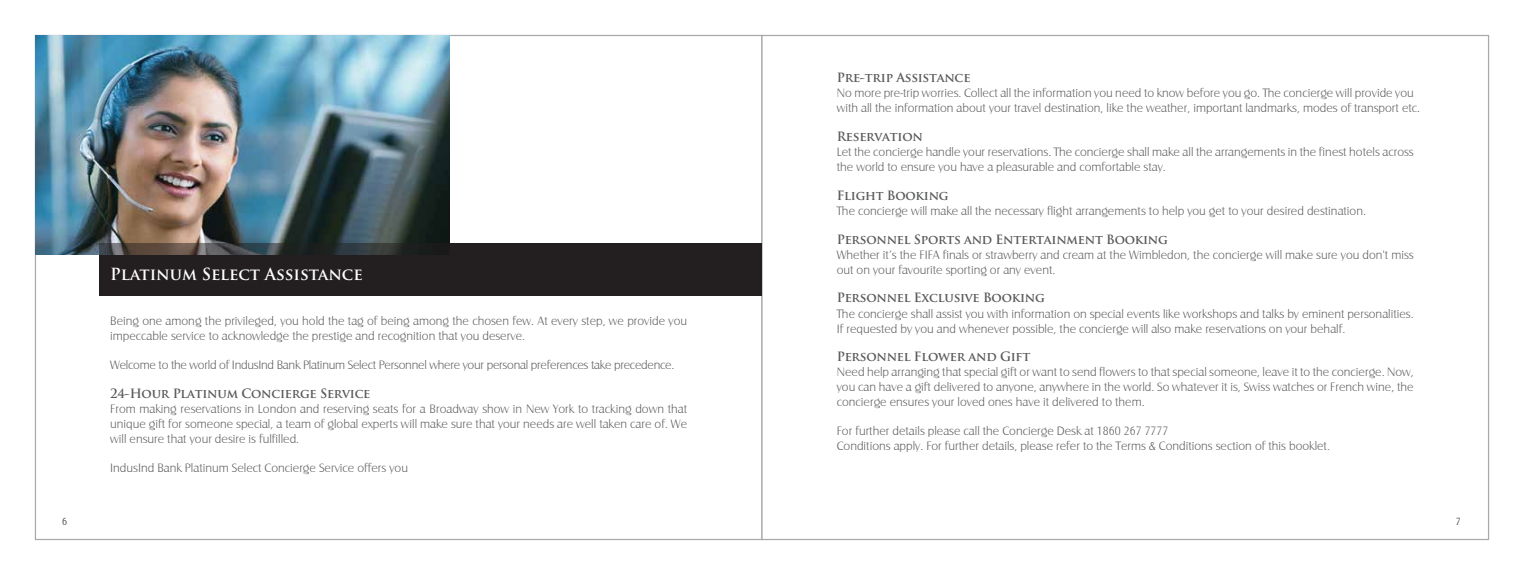
<style>
.page{position:relative;width:1524px;height:575px;background:#fff}
.page>*{position:absolute;margin:0;border:0;box-sizing:border-box;transform-origin:0 0}
.t1{font:700 16.25px "Trajan Pro";color:#fff}
.t2{font:12.5px/15px "Castle T Ligh";color:#58595b}
.t3{font:700 12.5px "Trajan Pro";letter-spacing:-.02em;color:#58595b}
.t4{font:12.5px "Castle T Ligh";letter-spacing:-.02em;color:#58595b}
.t5{font:10.62px "Castle T Ligh";color:#231f20}
</style>
<div class="page">
<div style="left:35px;top:35px;width:727px;height:504px;background:#fff;border:1px solid #a7a9ac"></div>
<div style="left:761px;top:35px;width:728px;height:504px;background:#fff;border:1px solid #a7a9ac"></div>
<div style="left:99px;top:243px;width:663px;height:52px;background:#231f20"></div>
<img style="left:35px;top:35px;width:415px;height:219px">
<svg style="left:99px;top:243px;width:351px;height:11px"></svg>
<h1 class="t1" style="left:110px;top:264px;width:254px">Platinum Select Assistance</h1>
<p class="t2" style="left:110px;top:313px;width:578px">Being one among the privileged, you hold the tag of being among the chosen few. At every step, we provide you impeccable service to acknowledge the prestige and recognition that you deserve.</p>
<p class="t4" style="left:110px;top:358px;width:566px">Welcome to the world of IndusInd Bank Platinum Select Personnel where your personal preferences take precedence.</p>
<p class="t3" style="left:110px;top:385px;width:262px">24-Hour Platinum Concierge Service</p>
<p class="t2" style="left:110px;top:401px;width:578px;text-align:justify">From making reservations in London and reserving seats for a Broadway show in New York to tracking down that unique gift for someone special, a team of global experts will make sure that your needs are well taken care of. We will ensure that your desire is fulfilled.</p>
<p class="t2" style="left:110px;top:460px;width:299px">IndusInd Bank Platinum Select Concierge Service offers you</p>
<p class="t3" style="left:837px;top:70px;width:135px">Pre-trip Assistance</p>
<p class="t2" style="left:837px;top:86px;width:585px">No more pre-trip worries. Collect all the information you need to know before you go. The concierge will provide you with all the information about your travel destination, like the weather, important landmarks, modes of transport etc.</p>
<p class="t3" style="left:837px;top:128px;width:88px">Reservation</p>
<p class="t2" style="left:837px;top:144px;width:578px">Let the concierge handle your reservations. The concierge shall make all the arrangements in the finest hotels across the world to ensure you have a pleasurable and comfortable stay.</p>
<p class="t3" style="left:837px;top:187px;width:113px">Flight Booking</p>
<p class="t2" style="left:837px;top:203px;width:531px">The concierge will make all the necessary flight arrangements to help you get to your desired destination.</p>
<p class="t3" style="left:837px;top:231px;width:333px">Personnel Sports and Entertainment Booking</p>
<p class="t2" style="left:837px;top:247px;width:578px">Whether it’s the FIFA finals or strawberry and cream at the Wimbledon, the concierge will make sure you don't miss out on your favourite sporting or any event.</p>
<p class="t3" style="left:837px;top:290px;width:210px">Personnel Exclusive Booking</p>
<p class="t2" style="left:837px;top:306px;width:578px">The concierge shall assist you with information on special events like workshops and talks by eminent personalities.<br>If requested by you and whenever possible, the concierge will also make reservations on your behalf.</p>
<p class="t3" style="left:837px;top:348px;width:195px">Personnel Flower and Gift</p>
<p class="t2" style="left:837px;top:364px;width:578px;text-align:justify">Need help arranging that special gift or want to send flowers to that special someone, leave it to the concierge. Now, you can have a gift delivered to anyone, anywhere in the world. So whatever it is, Swiss watches or French wine, the concierge ensures your loved ones have it delivered to them.</p>
<p class="t2" style="left:837px;top:423px;width:495px">For further details please call the Concierge Desk at 1860 267 7777<br>Conditions apply. For further details, please refer to the Terms &amp; Conditions section of this booklet.</p>
<p class="t5" style="left:62px;top:515px;width:7px">6</p>
<p class="t5" style="left:1455px;top:515px;width:7px">7</p>
</div>
